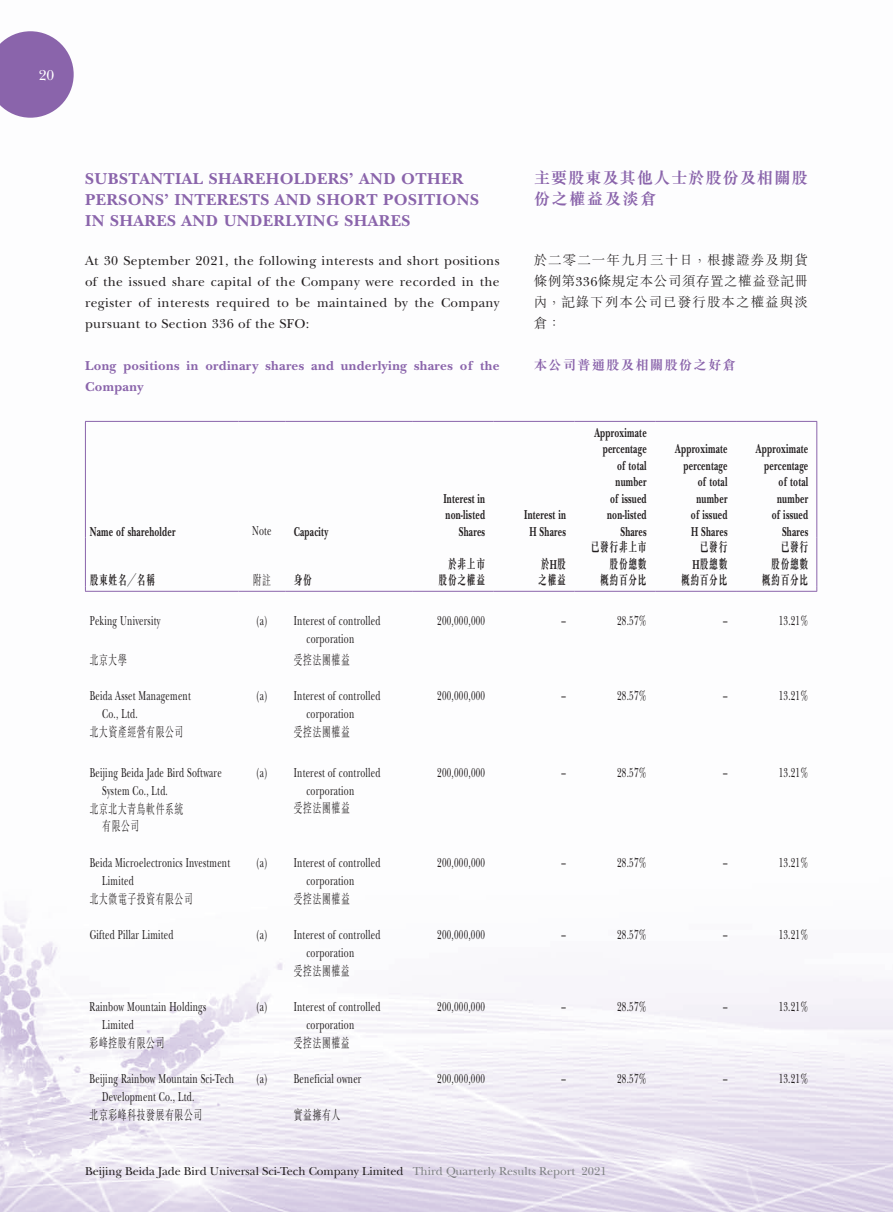
<style>
.page{position:relative;width:893px;height:1212px;background:#fff}
.page>*{position:absolute;margin:0;border:0;box-sizing:border-box;transform-origin:0 0}
.t1{font:700 16.5px/21px "New Baskerville Std";letter-spacing:.025em;color:#8a64ab}
.t2{font:700 16.5px/21px "M Sung HK";letter-spacing:.04em;color:#8a64ab}
.t3{font:15px "New Baskerville Std";color:#fff}
.t4{font:13.5px/18px "New Baskerville Std";letter-spacing:.025em;color:#231f20;scale:.65 1}
.t5{font:700 13.5px/16.5px "New Baskerville Std";letter-spacing:.025em;color:#231f20;text-align:right;scale:.65 1}
.t6{font:13.5px/21px "New Baskerville Std";letter-spacing:.025em;color:#231f20;text-align:justify}
.t7{font:300 13.5px/18px "M Sung HK";letter-spacing:.075em;color:#231f20;scale:.65 1}
.t8{font:700 13.5px/16.5px "M Sung HK";letter-spacing:.075em;color:#231f20;text-align:right;scale:.65 1}
.t9{font:300 13.5px/21px "M Sung HK";letter-spacing:.075em;color:#231f20;text-align:justify}
.t10{font:700 13.5px/21px "New Baskerville Std";letter-spacing:.025em;color:#8a64ab}
.t11{font:700 13.5px "M Sung HK";letter-spacing:.075em;color:#8a64ab}
.t12{font:12px "New Baskerville Std";color:#231f20}
.s1{font-family:"New Baskerville Std";font-weight:400}
.s2{font-family:"New Baskerville Std"}
.s3{color:#808285}
</style>
<div class="page">
<img style="left:0;top:420px;width:893px;height:792px">
<svg style="left:0;top:31px;width:74px;height:87px"></svg>
<hr style="left:85px;top:421px;width:153px;height:1px;background:#8a64ab">
<hr style="left:85px;top:422px;width:1px;height:115px;background:#8a64ab">
<hr style="left:238px;top:421px;width:47px;height:1px;background:#8a64ab">
<hr style="left:285px;top:421px;width:128px;height:1px;background:#8a64ab">
<hr style="left:413px;top:421px;width:81px;height:1px;background:#8a64ab">
<hr style="left:494px;top:421px;width:80px;height:1px;background:#8a64ab">
<hr style="left:574px;top:421px;width:81px;height:1px;background:#8a64ab">
<hr style="left:655px;top:421px;width:81px;height:1px;background:#8a64ab">
<hr style="left:736px;top:421px;width:81px;height:1px;background:#8a64ab">
<hr style="left:816px;top:422px;width:1px;height:115px;background:#8a64ab">
<hr style="left:85px;top:537px;width:1px;height:50px;background:#8a64ab">
<hr style="left:816px;top:537px;width:1px;height:50px;background:#8a64ab">
<hr style="left:85px;top:591px;width:153px;height:1px;background:#8a64ab">
<hr style="left:238px;top:591px;width:47px;height:1px;background:#8a64ab">
<hr style="left:285px;top:591px;width:128px;height:1px;background:#8a64ab">
<hr style="left:413px;top:591px;width:81px;height:1px;background:#8a64ab">
<hr style="left:494px;top:591px;width:80px;height:1px;background:#8a64ab">
<hr style="left:574px;top:591px;width:81px;height:1px;background:#8a64ab">
<hr style="left:655px;top:591px;width:81px;height:1px;background:#8a64ab">
<hr style="left:736px;top:591px;width:81px;height:1px;background:#8a64ab">
<p class="t3" style="left:39px;top:67px;width:17px">20</p>
<p class="t1" style="left:85px;top:168px;width:395px">SUBSTANTIAL SHAREHOLDERS’ AND OTHER<br>PERSONS’ INTERESTS AND SHORT POSITIONS<br>IN SHARES AND UNDERLYING SHARES</p>
<p class="t6" style="left:85px;top:251px;width:416px">At 30 September 2021, the following interests and short positions of the issued share capital of the Company were recorded in the register of interests required to be maintained by the Company pursuant to Section 336 of the SFO:</p>
<p class="t10" style="left:85px;top:355px;width:416px">Long positions in ordinary shares and underlying shares of the<br>Company</p>
<p class="t2" style="left:534px;top:167px;width:276px">主要股東及其他人士於股份及相關股份之權益及淡倉</p>
<p class="t9" style="left:534px;top:249px;width:276px">於二零二一年九月三十日，根據證券及期貨條例第<span class="s1">336</span>條規定本公司須存置之權益登記冊內，記錄下列本公司已發行股本之權益與淡倉：</p>
<p class="t11" style="left:534px;top:356px;width:204px">本公司普通股及相關股份之好倉</p>
<p class="t5" style="left:90px;top:523px;width:134px">Name of shareholder</p>
<p class="t4" style="left:252px;top:522px;width:31px">Note</p>
<p class="t5" style="left:294px;top:523px;width:54px">Capacity</p>
<p class="t8" style="left:90px;top:571px;width:102px">股東姓名╱名稱</p>
<p class="t7" style="left:253px;top:570px;width:30px">附註</p>
<p class="t8" style="left:294px;top:571px;width:30px">身份</p>
<p class="t5" style="left:443px;top:490px;width:66px">Interest in non-listed<br>Shares</p>
<p class="t5" style="left:524px;top:506px;width:66px;text-align:center">Interest in<br>H Shares</p>
<p class="t8" style="left:439px;top:555px;width:73px">於非上市股份之權益</p>
<p class="t8" style="left:538px;top:555px;width:44px;text-align:left">於<span class="s2">H</span>股之權益</p>
<p class="t5" style="left:594px;top:424px;width:82px">Approximate percentage of total number<br>of issued non-listed<br>Shares</p>
<p class="t5" style="left:675px;top:440px;width:82px">Approximate percentage of total number<br>of issued<br>H Shares</p>
<p class="t5" style="left:756px;top:440px;width:82px">Approximate percentage of total number<br>of issued<br>Shares</p>
<p class="t8" style="left:591px;top:538px;width:88px">已發行非上市股份總數<br>概約百分比</p>
<p class="t8" style="left:681px;top:538px;width:73px">已發行<br><span class="s2">H</span>股總數概約百分比</p>
<p class="t8" style="left:762px;top:538px;width:73px">已發行<br>股份總數概約百分比</p>
<p class="t4" style="left:90px;top:612px;width:110px">Peking University</p>
<p class="t4" style="left:306px;top:612px;width:116px;text-indent:-51px">(a) Interest of controlled corporation</p>
<p class="t4" style="left:437px;top:612px;width:75px">200,000,000</p>
<p class="t4" style="left:562px;top:612px;width:8px">–</p>
<p class="t4" style="left:617px;top:612px;width:47px">28.57%</p>
<p class="t4" style="left:723px;top:612px;width:8px">–</p>
<p class="t4" style="left:779px;top:612px;width:47px">13.21%</p>
<p class="t7" style="left:90px;top:650px;width:59px">北京大學</p>
<p class="t7" style="left:294px;top:650px;width:88px">受控法團權益</p>
<p class="t4" style="left:102px;top:687px;width:138px;text-indent:-13px">Beida Asset Management<br>Co., Ltd.</p>
<p class="t4" style="left:306px;top:687px;width:116px;text-indent:-51px">(a) Interest of controlled corporation</p>
<p class="t4" style="left:437px;top:687px;width:75px">200,000,000</p>
<p class="t4" style="left:561px;top:687px;width:8px">–</p>
<p class="t4" style="left:617px;top:687px;width:47px">28.57%</p>
<p class="t4" style="left:723px;top:687px;width:8px">–</p>
<p class="t4" style="left:779px;top:687px;width:47px">13.21%</p>
<p class="t7" style="left:90px;top:722px;width:146px">北大資產經營有限公司</p>
<p class="t7" style="left:294px;top:722px;width:88px">受控法團權益</p>
<p class="t4" style="left:102px;top:764px;width:185px;text-indent:-13px">Beijing Beida Jade Bird Software<br>System Co., Ltd.</p>
<p class="t4" style="left:306px;top:764px;width:116px;text-indent:-51px">(a) Interest of controlled corporation</p>
<p class="t4" style="left:437px;top:764px;width:75px">200,000,000</p>
<p class="t4" style="left:561px;top:764px;width:8px">–</p>
<p class="t4" style="left:617px;top:764px;width:47px">28.57%</p>
<p class="t4" style="left:723px;top:764px;width:8px">–</p>
<p class="t4" style="left:779px;top:764px;width:47px">13.21%</p>
<p class="t7" style="left:102px;top:799px;width:126px;text-indent:-13px">北京北大青鳥軟件系統有限公司</p>
<p class="t7" style="left:294px;top:799px;width:88px">受控法團權益</p>
<p class="t4" style="left:102px;top:854px;width:198px;text-indent:-13px">Beida Microelectronics Investment<br>Limited</p>
<p class="t4" style="left:306px;top:854px;width:116px;text-indent:-51px">(a) Interest of controlled corporation</p>
<p class="t4" style="left:437px;top:854px;width:75px">200,000,000</p>
<p class="t4" style="left:561px;top:854px;width:8px">–</p>
<p class="t4" style="left:617px;top:854px;width:47px">28.57%</p>
<p class="t4" style="left:723px;top:854px;width:8px">–</p>
<p class="t4" style="left:779px;top:854px;width:47px">13.21%</p>
<p class="t7" style="left:90px;top:889px;width:160px">北大微電子投資有限公司</p>
<p class="t7" style="left:294px;top:889px;width:88px">受控法團權益</p>
<p class="t4" style="left:90px;top:926px;width:131px">Gifted Pillar Limited</p>
<p class="t4" style="left:306px;top:926px;width:116px;text-indent:-51px">(a) Interest of controlled corporation</p>
<p class="t4" style="left:437px;top:926px;width:75px">200,000,000</p>
<p class="t4" style="left:561px;top:926px;width:8px">–</p>
<p class="t4" style="left:617px;top:926px;width:47px">28.57%</p>
<p class="t4" style="left:723px;top:926px;width:8px">–</p>
<p class="t4" style="left:779px;top:926px;width:47px">13.21%</p>
<p class="t7" style="left:294px;top:961px;width:88px">受控法團權益</p>
<p class="t4" style="left:102px;top:998px;width:161px;text-indent:-13px">Rainbow Mountain Holdings<br>Limited</p>
<p class="t4" style="left:306px;top:998px;width:116px;text-indent:-51px">(a) Interest of controlled corporation</p>
<p class="t4" style="left:437px;top:998px;width:75px">200,000,000</p>
<p class="t4" style="left:561px;top:998px;width:8px">–</p>
<p class="t4" style="left:617px;top:998px;width:47px">28.57%</p>
<p class="t4" style="left:723px;top:998px;width:8px">–</p>
<p class="t4" style="left:779px;top:998px;width:47px">13.21%</p>
<p class="t7" style="left:90px;top:1033px;width:117px">彩峰控股有限公司</p>
<p class="t7" style="left:294px;top:1033px;width:88px">受控法團權益</p>
<p class="t4" style="left:102px;top:1070px;width:204px;text-indent:-13px">Beijing Rainbow Mountain Sci-Tech<br>Development Co., Ltd.</p>
<p class="t4" style="left:256px;top:1070px;width:164px">(a) Beneficial owner</p>
<p class="t4" style="left:437px;top:1070px;width:75px">200,000,000</p>
<p class="t4" style="left:561px;top:1070px;width:8px">–</p>
<p class="t4" style="left:617px;top:1070px;width:47px">28.57%</p>
<p class="t4" style="left:723px;top:1070px;width:8px">–</p>
<p class="t4" style="left:779px;top:1070px;width:47px">13.21%</p>
<p class="t7" style="left:90px;top:1105px;width:175px">北京彩峰科技發展有限公司</p>
<p class="t7" style="left:294px;top:1105px;width:73px">實益擁有人</p>
<p class="t12" style="left:85px;top:1163px;width:523px">Beijing Beida Jade Bird Universal Sci-Tech Company Limited <span class="s3">Third Quarterly Results Report 2021</span></p>
</div>
